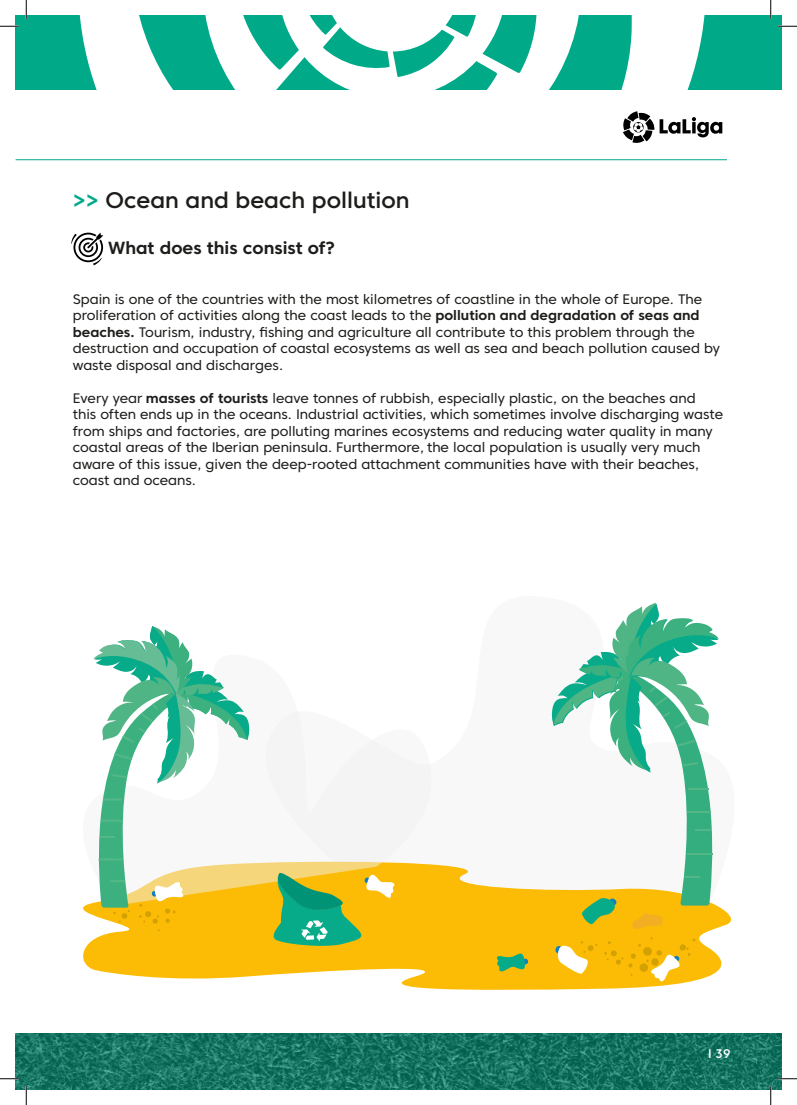
<style>
.page{position:relative;width:797px;height:1105px;background:#fff}
.page>*{position:absolute;margin:0;border:0;box-sizing:border-box;transform-origin:0 0}
.t1{font:500 22.5px "Core Sans C 55";color:#1d1d1b}
.t2{font:700 17.5px "Core Sans C 65";color:#1d1d1b}
.t3{font:13.75px/16.5px "Core Sans C 45";color:#1d1d1b}
.t4{font:500 12.5px "Core Sans C 55";color:#fff}
.s1{color:#0a8}
.s2{font-family:"Core Sans C 65";font-weight:700}
</style>
<div class="page">
<svg style="left:16px;top:1033px;width:765px;height:56px;background:#167562"></svg>
<svg style="left:623px;top:111px;width:99px;height:32px"></svg>
<hr style="left:16px;top:159px;width:711px;height:1px;background:#0a8">
<svg style="left:71px;top:233px;width:32px;height:32px"></svg>
<svg style="left:83px;top:864px;width:648px;height:126px;fill:#fcbc05"></svg>
<svg style="left:83px;top:712px;width:348px;height:194px;fill:#f8f4f4"></svg>
<svg style="left:496px;top:952px;width:32px;height:21px"></svg>
<svg style="left:551px;top:603px;width:173px;height:328px"></svg>
<svg style="left:555px;top:937px;width:140px;height:45px;background:#f8c227"></svg>
<svg style="left:88px;top:626px;width:162px;height:306px"></svg>
<svg style="left:270px;top:869px;width:124px;height:80px;background:#9eb849"></svg>
<svg style="left:0;top:1078px;width:19px;height:1px"></svg>
<svg style="left:778px;top:1078px;width:19px;height:1px"></svg>
<svg style="left:0;top:0;width:632px;height:90px"></svg>
<svg style="left:25px;top:1086px;width:2px;height:19px"></svg>
<svg style="left:687px;top:0;width:110px;height:90px"></svg>
<svg style="left:770px;top:1086px;width:1px;height:19px"></svg>
<h1 class="t1" style="left:73px;top:191px;width:338px"><span class="s1">&gt;&gt;</span> Ocean and beach pollution</h1>
<p class="t2" style="left:108px;top:241px;width:228px">What does this consist of?</p>
<p class="t3" style="left:73px;top:291px;width:648px">Spain is one of the countries with the most kilometres of coastline in the whole of Europe. The proliferation of activities along the coast leads to the <span class="s2">pollution and degradation of seas and beaches.</span> Tourism, industry, fishing and agriculture all contribute to this problem through the destruction and occupation of coastal ecosystems as well as sea and beach pollution caused by waste disposal and discharges.</p>
<p class="t3" style="left:73px;top:390px;width:651px">Every year <span class="s2">masses of tourists</span> leave tonnes of rubbish, especially plastic, on the beaches and<br>this often ends up in the oceans. Industrial activities, which sometimes involve discharging waste from ships and factories, are polluting marines ecosystems and reducing water quality in many coastal areas of the Iberian peninsula. Furthermore, the local population is usually very much aware of this issue, given the deep-rooted attachment communities have with their beaches, coast and oceans.</p>
<p class="t4" style="left:708px;top:1049px;width:24px">I 39</p>
</div>
